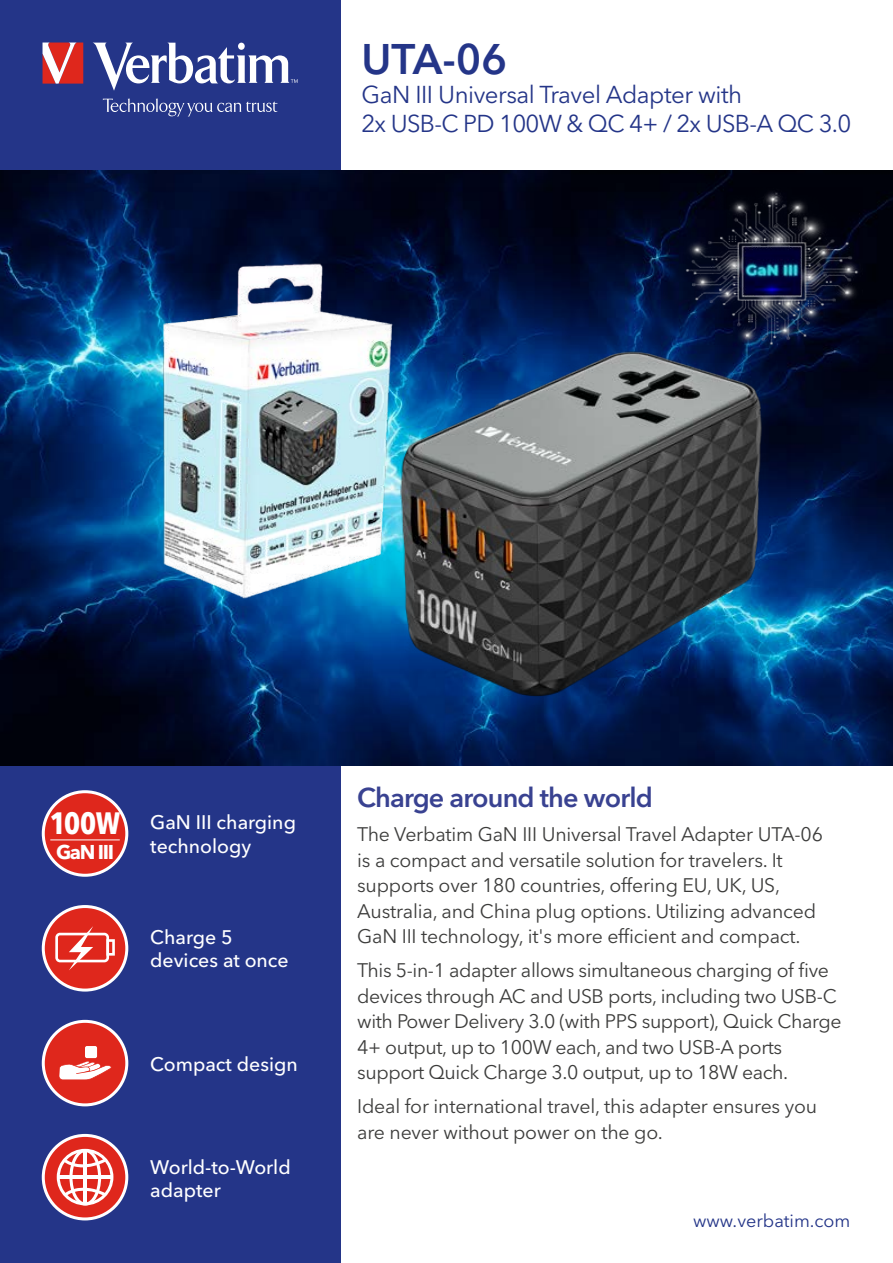
<style>
.page{position:relative;width:893px;height:1263px;background:#fff}
.page>*{position:absolute;margin:0;border:0;box-sizing:border-box;transform-origin:0 0}
.t1{font:600 42.45px "Avenir Next LT Pro";color:#243588}
.t2{font:700 condensed 30.6px "Avenir Next LT Pro";color:#fff}
.t3{font:600 27px "Avenir Next LT Pro";letter-spacing:-.03em;color:#394291}
.t4{font:24.3px/28.8px "Avenir Next LT Pro";letter-spacing:-.02em;color:#243588}
.t5{font:700 19.8px "Avenir Next LT Pro";letter-spacing:-.07em;color:#fff}
.t6{font:19.5px/25.5px "Avenir Next LT Pro";letter-spacing:-.01em;color:#3c3c3b}
.t7{font:500 19.5px/23.4px "Avenir Next LT Pro";color:#fff}
.t8{font:18px "Avenir Next LT Pro";color:#243588}
</style>
<div class="page">
<div style="left:0;top:0;width:340px;height:1263px;background:#243588"></div>
<svg style="left:43px;top:1135px;width:84px;height:84px;background:#e34239"></svg>
<svg style="left:57px;top:1149px;width:56px;height:56px;background:#ec857f"></svg>
<div style="left:42px;top:1134px;width:86px;height:86px;border:3px solid #fff;border-radius:50%"></div>
<div style="left:43px;top:1021px;width:84px;height:84px;background:#df271c;border-radius:50%"></div>
<svg style="left:59px;top:1061px;width:53px;height:19px"></svg>
<div style="left:85px;top:1046px;width:12px;height:12px;background:#fff;border-radius:2px"></div>
<div style="left:42px;top:1020px;width:86px;height:86px;border:3px solid #fff;border-radius:50%"></div>
<div style="left:43px;top:906px;width:84px;height:84px;background:#df271c;border-radius:50%"></div>
<svg style="left:55px;top:926px;width:60px;height:44px"></svg>
<div style="left:42px;top:905px;width:86px;height:86px;border:3px solid #fff;border-radius:50%"></div>
<div style="left:43px;top:792px;width:84px;height:83px;background:#df271c;border-radius:50%"></div>
<hr style="left:50px;top:840px;width:70px;height:1px;background:#fff">
<div style="left:42px;top:790px;width:86px;height:87px;border:3px solid #fff;border-radius:50%"></div>
<img style="left:0;top:170px;width:893px;height:595px">
<img style="left:0;top:188px;width:597px;height:486px">
<img style="left:370px;top:310px;width:421px;height:422px">
<img style="left:683px;top:188px;width:179px;height:159px">
<svg style="left:103px;top:98px;width:175px;height:18px"></svg>
<svg style="left:93px;top:43px;width:205px;height:48px"></svg>
<svg style="left:43px;top:43px;width:40px;height:41px;background:#e2605a"></svg>
<h1 class="t1" style="left:361px;top:34px;width:147px">UTA-06</h1>
<p class="t4" style="left:361px;top:80px;width:491px">GaN III Universal Travel Adapter with<br>2x USB-C PD 100W &amp; QC 4+ / 2x USB-A QC 3.0</p>
<h2 class="t2" style="left:50px;top:805px;width:72px">100W</h2>
<p class="t5" style="left:56px;top:840px;width:59px">GaN III</p>
<p class="t7" style="left:150px;top:811px;width:147px">GaN III charging technology</p>
<p class="t7" style="left:150px;top:925px;width:140px">Charge 5 devices at once</p>
<p class="t7" style="left:150px;top:1052px;width:149px">Compact design</p>
<p class="t7" style="left:150px;top:1155px;width:142px">World-to-World adapter</p>
<h3 class="t3" style="left:357px;top:781px;width:297px">Charge around the world</h3>
<p class="t6" style="left:357px;top:822px;width:467px">The Verbatim GaN III Universal Travel Adapter UTA‑06 is a compact and versatile solution for travelers. It supports over 180 countries, offering EU, UK, US, Australia, and China plug options. Utilizing advanced GaN III technology, it's more efficient and compact.</p>
<p class="t6" style="left:357px;top:958px;width:486px">This 5-in-1 adapter allows simultaneous charging of five devices through AC and USB ports, including two USB-C with Power Delivery 3.0 (with PPS support), Quick Charge 4+ output, up to 100W each, and two USB-A ports support Quick Charge 3.0 output, up to 18W each.</p>
<p class="t6" style="left:357px;top:1094px;width:461px">Ideal for international travel, this adapter ensures you are never without power on the go.</p>
<p class="t8" style="left:693px;top:1210px;width:159px">www.verbatim.com</p>
</div>
